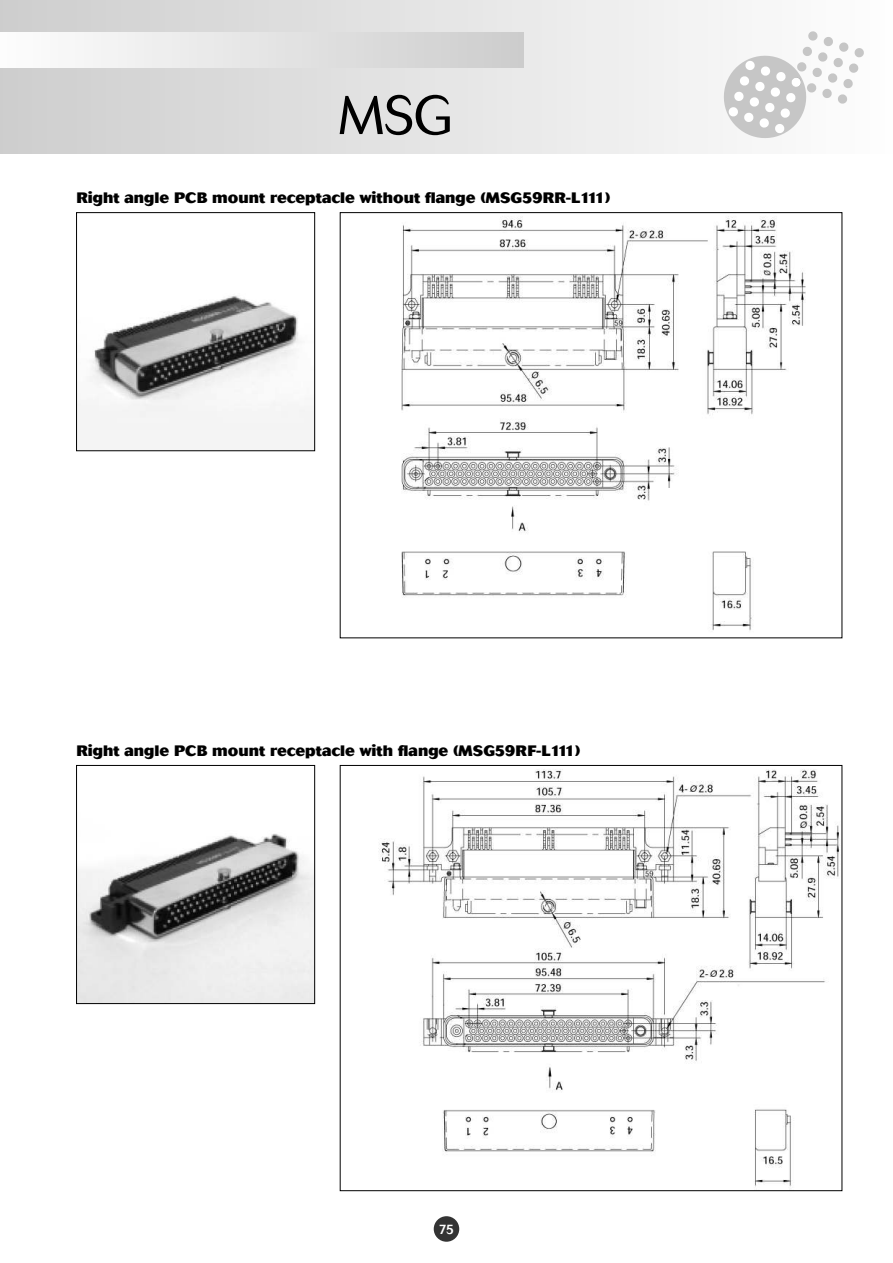
<style>
.page{position:relative;width:893px;height:1263px;background:#fff}
.page>*{position:absolute;margin:0;border:0;box-sizing:border-box;transform-origin:0 0}
.t1{font:300 54px "Cosmos";color:#000}
.t2{font:800 15px "Cosmos";color:#000}
.t3{font:500 13.5px "Cosmos";color:#fff;scale:.9 1}
</style>
<div class="page">
<svg style="left:0;top:0;width:723px;height:153px"></svg>
<svg style="left:719px;top:31px;width:145px;height:112px"></svg>
<div style="left:0;top:33px;width:523px;height:34px;background:linear-gradient(to right,#fdfdfd,#cdcdcd)"></div>
<div style="left:434px;top:1216px;width:25px;height:26px;background:#333;border-radius:50%"></div>
<img style="left:401px;top:216px;width:405px;height:415px">
<img style="left:78px;top:296px;width:235px;height:153px">
<div style="left:76px;top:212px;width:239px;height:239px;border:1px solid #000"></div>
<img style="left:378px;top:769px;width:462px;height:418px">
<img style="left:78px;top:833px;width:235px;height:169px">
<div style="left:76px;top:765px;width:239px;height:239px;border:1px solid #000"></div>
<h1 class="t1" style="left:338px;top:94px;width:116px">MSG</h1>
<p class="t2" style="left:77px;top:191px;width:535px">Right angle PCB mount receptacle without flange (MSG59RR-L111)</p>
<p class="t2" style="left:77px;top:744px;width:506px">Right angle PCB mount receptacle with flange (MSG59RF-L111)</p>
<p class="t3" style="left:439px;top:1221px;width:18px">75</p>
</div>
